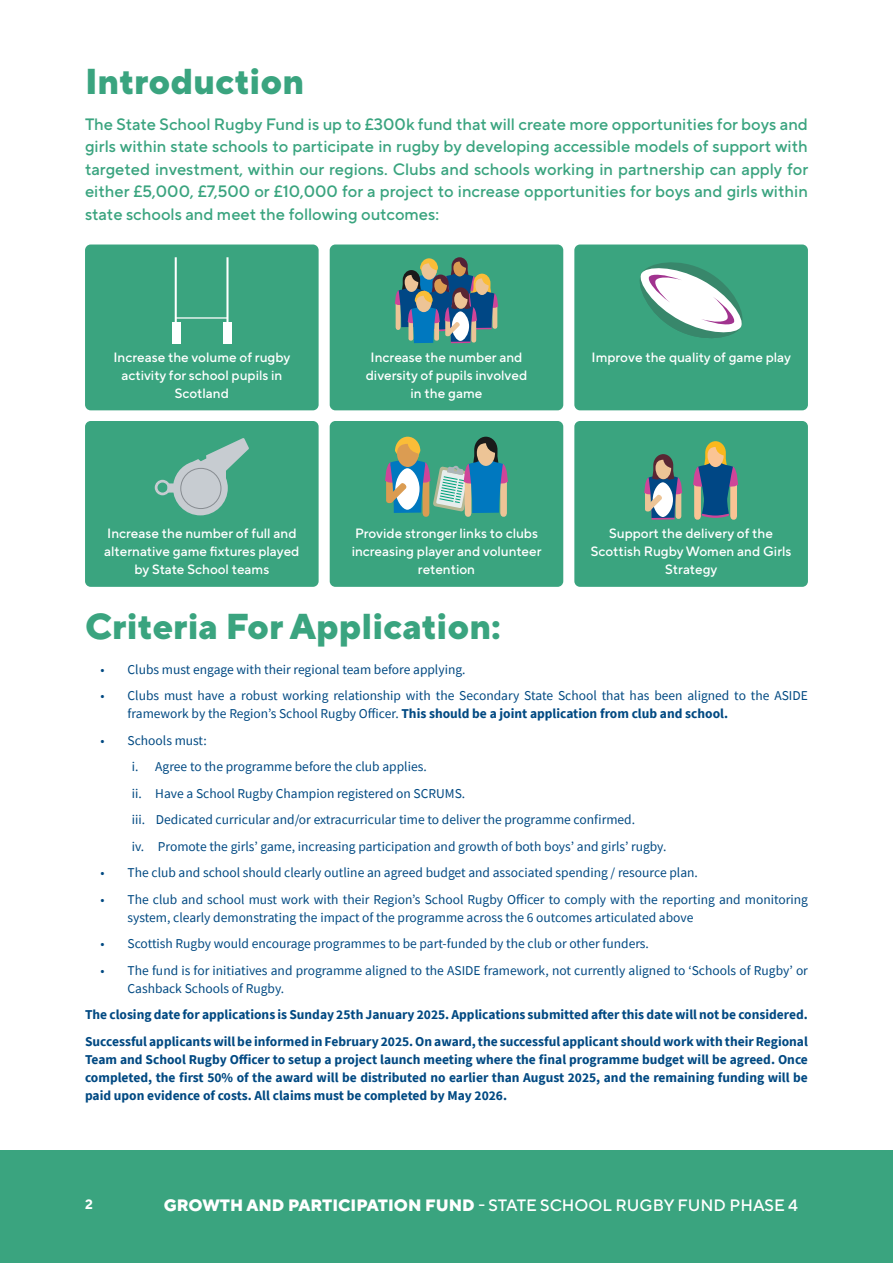
<style>
.page{position:relative;width:893px;height:1263px;background:#fff}
.page>*{position:absolute;margin:0;border:0;box-sizing:border-box;transform-origin:0 0}
.Paragraph_Style{font:800 36px "TT Norms Pro";color:#3aa47f}
.Paragraph_Style-2{font:500 16.5px/22.5px "TT Norms Pro";color:#3aa47f;text-align:justify}
.t1{font:500 16.5px "TT Norms Pro";color:#fff}
.Paragraph_Style-3{font:13.5px/18px "Source Sans Pro";color:#004982}
.Paragraph_Style-4{font:700 13.5px/18px "Source Sans Pro";color:#004982;text-align:justify}
.Paragraph_Style-5{font:500 13.5px/18px "TT Norms Pro";color:#fff;text-align:center}
.t2{font:700 13.5px "TT Norms Pro";color:#fff}
.s1{font-weight:700}
.s2{font-weight:800}
</style>
<div class="page">
<div style="left:85px;top:244px;width:234px;height:166px;background:#3aa47f;border-radius:6px"></div>
<div style="left:330px;top:244px;width:233px;height:166px;background:#3aa47f;border-radius:6px"></div>
<div style="left:574px;top:244px;width:234px;height:166px;background:#3aa47f;border-radius:6px"></div>
<div style="left:85px;top:421px;width:234px;height:166px;background:#3aa47f;border-radius:6px"></div>
<div style="left:330px;top:421px;width:233px;height:166px;background:#3aa47f;border-radius:6px"></div>
<div style="left:574px;top:421px;width:234px;height:166px;background:#3aa47f;border-radius:6px"></div>
<svg style="left:395px;top:257px;width:103px;height:86px"></svg>
<svg style="left:416px;top:296px;width:15px;height:16px"></svg>
<svg style="left:639px;top:262px;width:104px;height:77px"></svg>
<svg style="left:175px;top:257px;width:54px;height:65px"></svg>
<div style="left:172px;top:322px;width:9px;height:21px;background:#fff"></div>
<div style="left:223px;top:322px;width:9px;height:21px;background:#fff"></div>
<svg style="left:155px;top:438px;width:94px;height:77px"></svg>
<div style="left:180px;top:468px;width:41px;height:41px;border:1px solid #878c91;border-radius:50%"></div>
<svg style="left:385px;top:437px;width:123px;height:80px"></svg>
<svg style="left:644px;top:454px;width:38px;height:66px"></svg>
<svg style="left:693px;top:441px;width:45px;height:79px"></svg>
<svg style="left:707px;top:447px;width:17px;height:20px"></svg>
<div style="left:0;top:1150px;width:893px;height:113px;background:#3aa47f"></div>
<p class="Paragraph_Style" style="left:85px;top:55px;width:221px">Introduction</p>
<p class="Paragraph_Style-2" style="left:85px;top:112px;width:725px">The State School Rugby Fund is up to £300k fund that will create more opportunities for boys and girls within state schools to participate in rugby by developing accessible models of support with targeted investment, within our regions. Clubs and schools working in partnership can apply for either £5,000, £7,500 or £10,000 for a project to increase opportunities for boys and girls within state schools and meet the following outcomes:</p>
<p class="Paragraph_Style-5" style="left:113px;top:347px;width:178px">Increase the volume of rugby activity for school pupils in<br>Scotland</p>
<p class="Paragraph_Style-5" style="left:366px;top:347px;width:163px">Increase the number and diversity of pupils involved in the game</p>
<p class="Paragraph_Style-5" style="left:592px;top:347px;width:201px">Improve the quality of game play</p>
<p class="Paragraph_Style-5" style="left:104px;top:523px;width:197px">Increase the number of full and alternative game fixtures played by State School teams</p>
<p class="Paragraph_Style-5" style="left:352px;top:523px;width:191px">Provide stronger links to clubs increasing player and volunteer retention</p>
<p class="Paragraph_Style-5" style="left:591px;top:523px;width:202px">Support the delivery of the<br>Scottish Rugby Women and Girls<br>Strategy</p>
<p class="Paragraph_Style" style="left:85px;top:599px;width:417px">Criteria For Application:</p>
<p class="Paragraph_Style-3" style="left:101px;top:660px;width:367px">• Clubs must engage with their regional team before applying.</p>
<p class="Paragraph_Style-3" style="left:128px;top:686px;width:682px;text-indent:-27px">• Clubs must have a robust working relationship with the Secondary State School that has been aligned to the ASIDE framework by the Region’s School Rugby Officer. <span class="s1">This should be a joint application from club and school.</span></p>
<p class="Paragraph_Style-3" style="left:101px;top:731px;width:108px">• Schools must:</p>
<p class="Paragraph_Style-3" style="left:132px;top:757px;width:296px">i. Agree to the programme before the club applies.</p>
<p class="Paragraph_Style-3" style="left:132px;top:784px;width:335px">ii. Have a School Rugby Champion registered on SCRUMS.</p>
<p class="Paragraph_Style-3" style="left:132px;top:810px;width:505px">iii. Dedicated curricular and/or extracurricular time to deliver the programme confirmed.</p>
<p class="Paragraph_Style-3" style="left:132px;top:837px;width:536px">iv. Promote the girls’ game, increasing participation and growth of both boys’ and girls’ rugby.</p>
<p class="Paragraph_Style-3" style="left:101px;top:863px;width:599px">• The club and school should clearly outline an agreed budget and associated spending / resource plan.</p>
<p class="Paragraph_Style-3" style="left:128px;top:890px;width:682px;text-indent:-27px">• The club and school must work with their Region’s School Rugby Officer to comply with the reporting and monitoring system, clearly demonstrating the impact of the programme across the 6 outcomes articulated above</p>
<p class="Paragraph_Style-3" style="left:101px;top:934px;width:550px">• Scottish Rugby would encourage programmes to be part-funded by the club or other funders.</p>
<p class="Paragraph_Style-3" style="left:128px;top:961px;width:682px;text-indent:-27px">• The fund is for initiatives and programme aligned to the ASIDE framework, not currently aligned to ‘Schools of Rugby’ or<br>Cashback Schools of Rugby.</p>
<p class="Paragraph_Style-4" style="left:85px;top:1005px;width:724px">The closing date for applications is Sunday 25th January 2025. Applications submitted after this date will not be considered.</p>
<p class="Paragraph_Style-4" style="left:85px;top:1032px;width:724px">Successful applicants will be informed in February 2025. On award, the successful applicant should work with their Regional Team and School Rugby Officer to setup a project launch meeting where the final programme budget will be agreed. Once completed, the first 50% of the award will be distributed no earlier than August 2025, and the remaining funding will be paid upon evidence of costs. All claims must be completed by May 2026.</p>
<p class="t2" style="left:85px;top:1194px;width:9px">2</p>
<p class="t1" style="left:164px;top:1193px;width:636px"><span class="s2">GROWTH AND PARTICIPATION FUND</span> - STATE SCHOOL RUGBY FUND PHASE 4</p>
</div>
